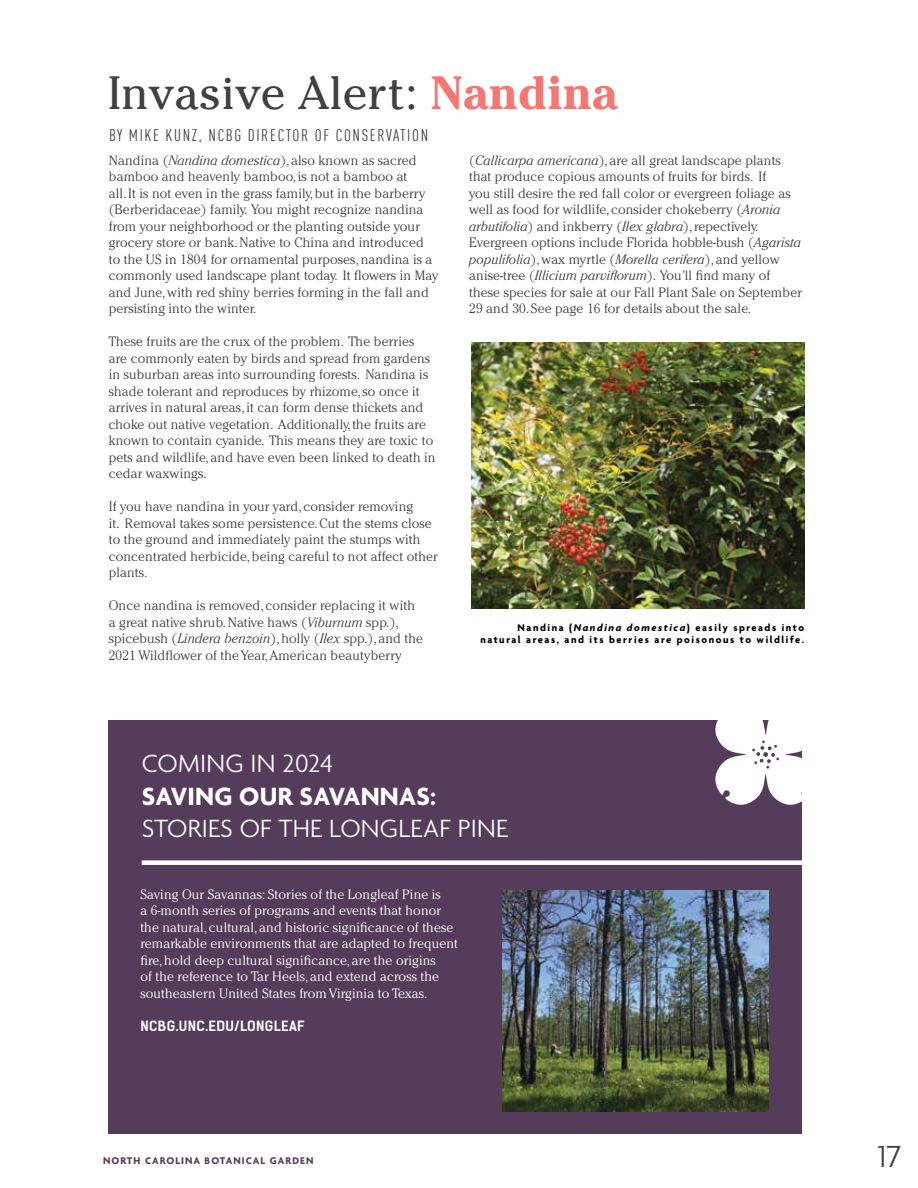
<style>
.page{position:relative;width:918px;height:1188px;background:#fff}
.page>*{position:absolute;margin:0;border:0;box-sizing:border-box;transform-origin:0 0}
.t1{font:46.5px "Cheltenham Std";letter-spacing:.01em;color:#414042}
.t2{font:300 33px "Agenda";color:#414042}
.t3{font:300 27px "Agenda";letter-spacing:.01em;color:#fff}
.t4{font:700 27px "Agenda";letter-spacing:.01em;color:#fff}
.t5{font:condensed 16.5px "DIN Offc";letter-spacing:.1em;color:#414042}
.t6{font:300 13.5px/16.5px "Cheltenham Std";letter-spacing:.01em;color:#414042}
.t7{font:300 13.5px/16.5px "Cheltenham Std";letter-spacing:.01em;color:#fff}
.t8{font:700 13.5px "Kelson Sans";letter-spacing:.025em;color:#fff}
.t9{font:700 10.5px/12px "Agenda";letter-spacing:.15em;color:#000;text-align:right}
.t10{font:700 10.5px "Agenda";letter-spacing:.1em;color:#563c5b}
.s1{font-weight:700;color:#f37772}
.s2{font-style:italic}
</style>
<div class="page">
<img style="left:471px;top:343px;width:333px;height:266px">
<div style="left:108px;top:721px;width:693px;height:413px;background:#563c5b"></div>
<svg style="left:714px;top:720px;width:88px;height:86px"></svg>
<div style="left:142px;top:860px;width:669px;height:5px;background:#fff"></div>
<img style="left:503px;top:890px;width:266px;height:222px">
<h1 class="t1" style="left:108px;top:66px;width:511px">Invasive Alert: <span class="s1">Nandina</span></h1>
<p class="t5" style="left:109px;top:126px;width:321px">BY MIKE KUNZ, NCBG DIRECTOR OF CONSERVATION</p>
<p class="t6" style="left:109px;top:152px;width:331px">Nandina (<span class="s2">Nandina domestica</span>), also known as sacred bamboo and heavenly bamboo, is not a bamboo at<br>all. It is not even in the grass family, but in the barberry (Berberidaceae) family. You might recognize nandina from your neighborhood or the planting outside your grocery store or bank. Native to China and introduced<br>to the US in 1804 for ornamental purposes, nandina is a commonly used landscape plant today. It flowers in May and June, with red shiny berries forming in the fall and persisting into the winter.</p>
<p class="t6" style="left:109px;top:333px;width:328px">These fruits are the crux of the problem. The berries are commonly eaten by birds and spread from gardens in suburban areas into surrounding forests. Nandina is shade tolerant and reproduces by rhizome, so once it arrives in natural areas, it can form dense thickets and choke out native vegetation. Additionally, the fruits are known to contain cyanide. This means they are toxic to pets and wildlife, and have even been linked to death in cedar waxwings.</p>
<p class="t6" style="left:109px;top:498px;width:331px">If you have nandina in your yard, consider removing<br>it. Removal takes some persistence. Cut the stems close to the ground and immediately paint the stumps with concentrated herbicide, being careful to not affect other plants.</p>
<p class="t6" style="left:109px;top:597px;width:316px">Once nandina is removed, consider replacing it with a great native shrub. Native haws (<span class="s2">Viburnum</span> spp.), spicebush (<span class="s2">Lindera benzoin</span>), holly (<span class="s2">Ilex</span> spp.), and the 2021 Wildflower of the Year, American beautyberry</p>
<p class="t6" style="left:469px;top:152px;width:334px">(<span class="s2">Callicarpa americana</span>), are all great landscape plants that produce copious amounts of fruits for birds. If<br>you still desire the red fall color or evergreen foliage as well as food for wildlife, consider chokeberry (<span class="s2">Aronia arbutifolia</span>) and inkberry (<span class="s2">Ilex glabra</span>), repectively.<br>Evergreen options include Florida hobble-bush (<span class="s2">Agarista populifolia</span>), wax myrtle (<span class="s2">Morella cerifera</span>), and yellow anise-tree (<span class="s2">Illicium parviflorum</span>). You’ll find many of these species for sale at our Fall Plant Sale on September 29 and 30. See page 16 for details about the sale.</p>
<p class="t9" style="left:480px;top:622px;width:325px">Nandina (<span class="s2">Nandina domestica</span>) easily spreads into natural areas, and its berries are poisonous to wildlife.</p>
<h3 class="t3" style="left:142px;top:749px;width:193px">COMING IN 2024</h3>
<h3 class="t4" style="left:142px;top:781px;width:296px">SAVING OUR SAVANNAS:</h3>
<h3 class="t3" style="left:142px;top:814px;width:368px">STORIES OF THE LONGLEAF PINE</h3>
<p class="t7" style="left:140px;top:886px;width:319px">Saving Our Savannas: Stories of the Longleaf Pine is<br>a 6-month series of programs and events that honor the natural, cultural, and historic significance of these remarkable environments that are adapted to frequent fire, hold deep cultural significance, are the origins<br>of the reference to Tar Heels, and extend across the southeastern United States from Virginia to Texas.</p>
<p class="t8" style="left:140px;top:1017px;width:166px">NCBG.UNC.EDU/LONGLEAF</p>
<p class="t10" style="left:103px;top:1155px;width:212px">NORTH CAROLINA BOTANICAL GARDEN</p>
<h2 class="t2" style="left:878px;top:1139px;width:25px">17</h2>
</div>
